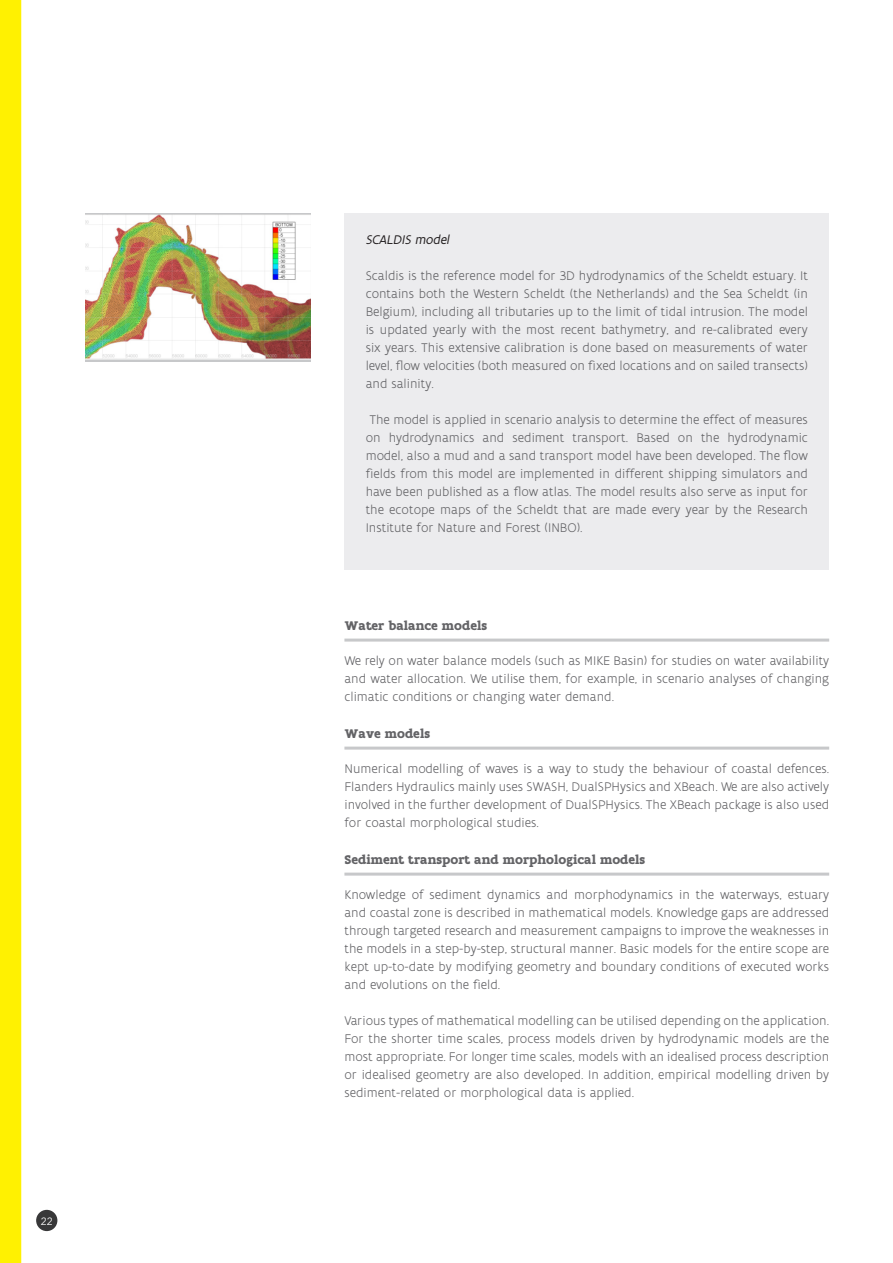
<style>
.page{position:relative;width:893px;height:1263px;background:#fff}
.page>*{position:absolute;margin:0;border:0;box-sizing:border-box;transform-origin:0 0}
.Bodytekst{font:300 13.5px/18px "Flanders Art Sans";color:#636366;text-align:justify}
.Kleine_titeltjes_bold{font:700 13.5px "Flanders Art Serif";color:#636366}
.Bodytekst-2{font:italic 13.5px "Flanders Art Sans";color:#231f20}
.t1{font:10.5px "Avenir Next";color:#fff}
</style>
<div class="page">
<div style="left:36px;top:1210px;width:21px;height:21px;background:#383839;border-radius:50%"></div>
<div style="left:0;top:0;width:21px;height:1263px;background:#fff101"></div>
<hr style="left:344px;top:639px;width:485px;height:3px;background:#c7c8ca">
<hr style="left:344px;top:747px;width:485px;height:3px;background:#c7c8ca">
<hr style="left:344px;top:873px;width:485px;height:3px;background:#c7c8ca">
<div style="left:344px;top:213px;width:485px;height:356px;background:#ececee"></div>
<div style="left:85px;top:213px;width:225px;height:148px;background:#dcdcdd"></div>
<img style="left:85px;top:215px;width:225px;height:144px">
<p class="t1" style="left:41px;top:1212px;width:14px">22</p>
<p class="Bodytekst-2" style="left:366px;top:231px;width:88px">SCALDIS model</p>
<p class="Bodytekst" style="left:366px;top:267px;width:444px">Scaldis is the reference model for 3D hydrodynamics of the Scheldt estuary. It contains both the Western Scheldt (the Netherlands) and the Sea Scheldt (in Belgium), including all tributaries up to the limit of tidal intrusion. The model is updated yearly with the most recent bathymetry, and re-calibrated every six years. This extensive calibration is done based on measurements of water level, flow velocities (both measured on fixed locations and on sailed transects) and salinity.</p>
<p class="Bodytekst" style="left:366px;top:411px;width:444px">The model is applied in scenario analysis to determine the effect of measures on hydrodynamics and sediment transport. Based on the hydrodynamic model, also a mud and a sand transport model have been developed. The flow fields from this model are implemented in different shipping simulators and have been published as a flow atlas. The model results also serve as input for the ecotope maps of the Scheldt that are made every year by the Research Institute for Nature and Forest (INBO).</p>
<p class="Kleine_titeltjes_bold" style="left:344px;top:617px;width:144px">Water balance models</p>
<p class="Bodytekst" style="left:344px;top:652px;width:486px">We rely on water balance models (such as MIKE Basin) for studies on water availability and water allocation. We utilise them, for example, in scenario analyses of changing climatic conditions or changing water demand.</p>
<p class="Kleine_titeltjes_bold" style="left:344px;top:725px;width:87px">Wave models</p>
<p class="Bodytekst" style="left:344px;top:760px;width:486px">Numerical modelling of waves is a way to study the behaviour of coastal defences.<br>Flanders Hydraulics mainly uses SWASH, DualSPHysics and XBeach. We are also actively involved in the further development of DualSPHysics. The XBeach package is also used for coastal morphological studies.</p>
<p class="Kleine_titeltjes_bold" style="left:344px;top:851px;width:302px">Sediment transport and morphological models</p>
<p class="Bodytekst" style="left:344px;top:886px;width:486px">Knowledge of sediment dynamics and morphodynamics in the waterways, estuary and coastal zone is described in mathematical models. Knowledge gaps are addressed through targeted research and measurement campaigns to improve the weaknesses in the models in a step-by-step, structural manner. Basic models for the entire scope are kept up-to-date by modifying geometry and boundary conditions of executed works and evolutions on the field.</p>
<p class="Bodytekst" style="left:344px;top:1012px;width:486px">Various types of mathematical modelling can be utilised depending on the application.<br>For the shorter time scales, process models driven by hydrodynamic models are the most appropriate. For longer time scales, models with an idealised process description or idealised geometry are also developed. In addition, empirical modelling driven by sediment-related or morphological data is applied.</p>
</div>
